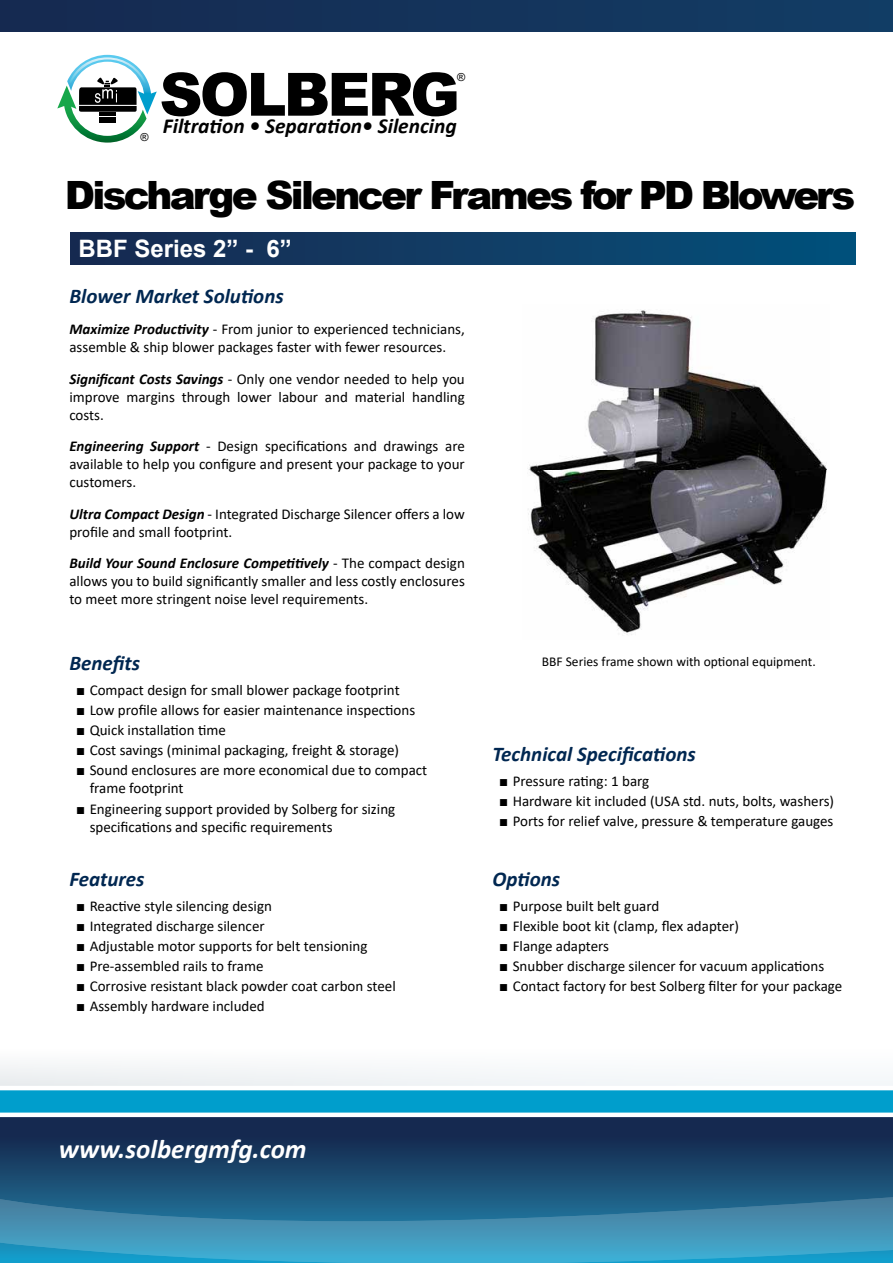
<style>
.page{position:relative;width:893px;height:1263px;background:#fff}
.page>*{position:absolute;margin:0;border:0;box-sizing:border-box;transform-origin:0 0}
.t1{font:900 59.7px "Arial";letter-spacing:-.045em;color:#000}
.t2{font:900 39px "Arial";letter-spacing:-.07em;color:#000}
.t3{font:italic 700 27px "Calibri";color:#fff}
.t4{font:700 24px "Arial";color:#fff}
.t5{font:italic 700 21.45px "Calibri";color:#000}
.t6{font:italic 700 21px "Calibri";color:#002751}
.t7{font:15px/18px "Calibri";color:#000}
.t8{font:13.5px "Calibri";color:#000}
.t9{font:11.1px "Arial";color:#000}
.s1{font-weight:700;font-style:italic}
.s2{font-family:"Arial"}
</style>
<div class="page">
<svg style="left:0;top:1117px;width:893px;height:146px;background:#266086"></svg>
<svg style="left:0;top:1090px;width:893px;height:23px;background:#08a1cd"></svg>
<svg style="left:57px;top:55px;width:100px;height:88px"></svg>
<div style="left:0;top:0;width:893px;height:32px;background:#14335b"></div>
<img style="left:528px;top:310px;width:299px;height:160px">
<img style="left:528px;top:470px;width:299px;height:165px">
<div style="left:71px;top:232px;width:785px;height:33px;background:linear-gradient(to right,#1a2950,#03517b)"></div>
<p class="t9" style="left:140px;top:129px;width:10px">®</p>
<h1 class="t1" style="left:159px;top:51px;width:302px">SOLBERG</h1>
<h3 class="t5" style="left:163px;top:111px;width:295px">Filtration • Separation• Silencing</h3>
<p class="t9" style="left:457px;top:69px;width:10px">®</p>
<h2 class="t2" style="left:65px;top:166px;width:792px">Discharge Silencer Frames for PD Blowers</h2>
<h3 class="t4" style="left:79px;top:232px;width:215px">BBF Series 2” - 6”</h3>
<h3 class="t6" style="left:69px;top:281px;width:216px">Blower Market Solutions</h3>
<p class="t7" style="left:69px;top:320px;width:397px"><span class="s1">Maximize Productivity</span> - From junior to experienced technicians, assemble &amp; ship blower packages faster with fewer resources.</p>
<p class="t7" style="left:69px;top:369px;width:397px;text-align:justify"><span class="s1">Significant Costs Savings</span> - Only one vendor needed to help you improve margins through lower labour and material handling costs.</p>
<p class="t7" style="left:69px;top:437px;width:397px;text-align:justify"><span class="s1">Engineering Support</span> - Design specifications and drawings are available to help you configure and present your package to your customers.</p>
<p class="t7" style="left:69px;top:504px;width:397px"><span class="s1">Ultra Compact Design</span> - Integrated Discharge Silencer offers a low profile and small footprint.</p>
<p class="t7" style="left:69px;top:554px;width:397px;text-align:justify"><span class="s1">Build Your Sound Enclosure Competitively</span> - The compact design allows you to build significantly smaller and less costly enclosures to meet more stringent noise level requirements.</p>
<h3 class="t6" style="left:69px;top:648px;width:72px">Benefits</h3>
<p class="t7" style="left:76px;top:680px;width:325px"><span class="s2">■</span> Compact design for small blower package footprint</p>
<p class="t7" style="left:76px;top:700px;width:341px"><span class="s2">■</span> Low profile allows for easier maintenance inspections</p>
<p class="t7" style="left:76px;top:721px;width:151px"><span class="s2">■</span> Quick installation time</p>
<p class="t7" style="left:76px;top:741px;width:324px"><span class="s2">■</span> Cost savings (minimal packaging, freight &amp; storage)</p>
<p class="t7" style="left:90px;top:761px;width:339px;text-indent:-14px"><span class="s2">■</span> Sound enclosures are more economical due to compact frame footprint</p>
<p class="t7" style="left:90px;top:799px;width:307px;text-indent:-14px"><span class="s2">■</span> Engineering support provided by Solberg for sizing specifications and specific requirements</p>
<h3 class="t6" style="left:69px;top:864px;width:77px">Features</h3>
<p class="t7" style="left:76px;top:896px;width:197px"><span class="s2">■</span> Reactive style silencing design</p>
<p class="t7" style="left:76px;top:916px;width:190px"><span class="s2">■</span> Integrated discharge silencer</p>
<p class="t7" style="left:76px;top:936px;width:293px"><span class="s2">■</span> Adjustable motor supports for belt tensioning</p>
<p class="t7" style="left:76px;top:957px;width:189px"><span class="s2">■</span> Pre‐assembled rails to frame</p>
<p class="t7" style="left:76px;top:977px;width:321px"><span class="s2">■</span> Corrosive resistant black powder coat carbon steel</p>
<p class="t7" style="left:76px;top:997px;width:190px"><span class="s2">■</span> Assembly hardware included</p>
<p class="t8" style="left:542px;top:653px;width:275px">BBF Series frame shown with optional equipment.</p>
<h3 class="t6" style="left:492px;top:739px;width:205px">Technical Specifications</h3>
<p class="t7" style="left:499px;top:771px;width:152px"><span class="s2">■</span> Pressure rating: 1 barg</p>
<p class="t7" style="left:499px;top:791px;width:336px"><span class="s2">■</span> Hardware kit included (USA std. nuts, bolts, washers)</p>
<p class="t7" style="left:499px;top:811px;width:336px"><span class="s2">■</span> Ports for relief valve, pressure &amp; temperature gauges</p>
<h3 class="t6" style="left:492px;top:864px;width:69px">Options</h3>
<p class="t7" style="left:499px;top:896px;width:162px"><span class="s2">■</span> Purpose built belt guard</p>
<p class="t7" style="left:499px;top:916px;width:241px"><span class="s2">■</span> Flexible boot kit (clamp, flex adapter)</p>
<p class="t7" style="left:499px;top:936px;width:111px"><span class="s2">■</span> Flange adapters</p>
<p class="t7" style="left:499px;top:957px;width:327px"><span class="s2">■</span> Snubber discharge silencer for vacuum applications</p>
<p class="t7" style="left:499px;top:977px;width:345px"><span class="s2">■</span> Contact factory for best Solberg filter for your package</p>
<h3 class="t3" style="left:59px;top:1129px;width:249px">www.solbergmfg.com</h3>
</div>
